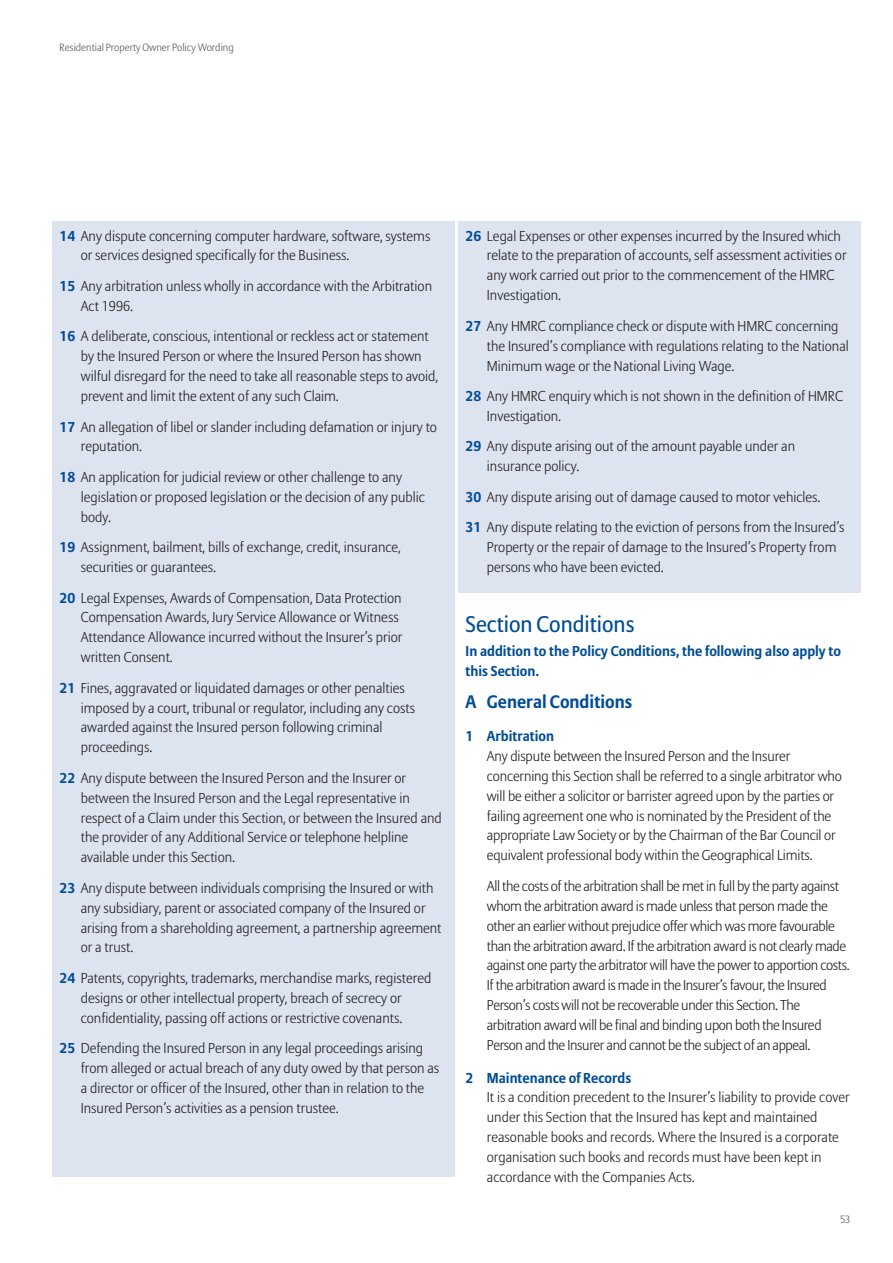
<style>
.page{position:relative;width:893px;height:1263px;background:#fff}
.page>*{position:absolute;margin:0;border:0;box-sizing:border-box;transform-origin:0 0}
.t1{font:22.5px "Allianz Sans";color:#014d95}
.t2{font:700 18px "Allianz Sans";color:#014d95}
.t3{font:300 14.25px/20px "Allianz Sans";color:#231f20}
.t4{font:300 14.25px/20px "Allianz Sans";letter-spacing:-.025em;color:#231f20}
.t5{font:700 14.25px/20px "Allianz Sans";color:#014d95}
.t6{font:300 10.5px "Allianz Sans";color:#57585a}
.s1{font-weight:700;color:#014d95}
</style>
<div class="page">
<div style="left:52px;top:221px;width:403px;height:955px;background:#dee3f0"></div>
<div style="left:458px;top:221px;width:402px;height:372px;background:#dee3f0"></div>
<p class="t6" style="left:60px;top:43px;width:176px">Residential Property Owner Policy Wording</p>
<p class="t3" style="left:81px;top:227px;width:351px;text-indent:-21px"><span class="s1">14</span> Any dispute concerning computer hardware, software, systems or services designed specifically for the Business.</p>
<p class="t3" style="left:81px;top:277px;width:353px;text-indent:-21px"><span class="s1">15</span> Any arbitration unless wholly in accordance with the Arbitration<br>Act 1996.</p>
<p class="t3" style="left:81px;top:328px;width:359px;text-indent:-21px"><span class="s1">16</span> A deliberate, conscious, intentional or reckless act or statement by the Insured Person or where the Insured Person has shown wilful disregard for the need to take all reasonable steps to avoid, prevent and limit the extent of any such Claim.</p>
<p class="t3" style="left:81px;top:418px;width:358px;text-indent:-21px"><span class="s1">17</span> An allegation of libel or slander including defamation or injury to reputation.</p>
<p class="t3" style="left:81px;top:468px;width:346px;text-indent:-21px"><span class="s1">18</span> An application for judicial review or other challenge to any legislation or proposed legislation or the decision of any public body.</p>
<p class="t3" style="left:81px;top:538px;width:322px;text-indent:-21px"><span class="s1">19</span> Assignment, bailment, bills of exchange, credit, insurance, securities or guarantees.</p>
<p class="t3" style="left:81px;top:589px;width:323px;text-indent:-21px"><span class="s1">20</span> Legal Expenses, Awards of Compensation, Data Protection Compensation Awards, Jury Service Allowance or Witness Attendance Allowance incurred without the Insurer’s prior written Consent.</p>
<p class="t3" style="left:81px;top:679px;width:336px;text-indent:-21px"><span class="s1">21</span> Fines, aggravated or liquidated damages or other penalties imposed by a court, tribunal or regulator, including any costs awarded against the Insured person following criminal proceedings.</p>
<p class="t3" style="left:81px;top:769px;width:363px;text-indent:-21px"><span class="s1">22</span> Any dispute between the Insured Person and the Insurer or between the Insured Person and the Legal representative in respect of a Claim under this Section, or between the Insured and the provider of any Additional Service or telephone helpline available under this Section.</p>
<p class="t3" style="left:81px;top:879px;width:362px;text-indent:-21px"><span class="s1">23</span> Any dispute between individuals comprising the Insured or with any subsidiary, parent or associated company of the Insured or arising from a shareholding agreement, a partnership agreement or a trust.</p>
<p class="t3" style="left:60px;top:969px;width:373px;text-align:center"><span class="s1">24</span> Patents, copyrights, trademarks, merchandise marks, registered designs or other intellectual property, breach of secrecy or confidentiality, passing off actions or restrictive covenants.</p>
<p class="t3" style="left:81px;top:1039px;width:360px;text-indent:-21px"><span class="s1">25</span> Defending the Insured Person in any legal proceedings arising from alleged or actual breach of any duty owed by that person as a director or officer of the Insured, other than in relation to the Insured Person’s activities as a pension trustee.</p>
<p class="t3" style="left:487px;top:227px;width:361px;text-indent:-21px"><span class="s1">26</span> Legal Expenses or other expenses incurred by the Insured which relate to the preparation of accounts, self assessment activities or any work carried out prior to the commencement of the HMRC Investigation.</p>
<p class="t3" style="left:487px;top:317px;width:363px;text-indent:-21px"><span class="s1">27</span> Any HMRC compliance check or dispute with HMRC concerning the Insured’s compliance with regulations relating to the National<br>Minimum wage or the National Living Wage.</p>
<p class="t3" style="left:487px;top:387px;width:358px;text-indent:-21px"><span class="s1">28</span> Any HMRC enquiry which is not shown in the definition of HMRC<br>Investigation.</p>
<p class="t3" style="left:487px;top:438px;width:310px;text-indent:-21px"><span class="s1">29</span> Any dispute arising out of the amount payable under an insurance policy.</p>
<p class="t3" style="left:466px;top:483px;width:380px;line-height:30.5px"><span class="s1">30</span> Any dispute arising out of damage caused to motor vehicles.<br><span class="s1">31</span> Any dispute relating to the eviction of persons from the Insured’s</p>
<p class="t3" style="left:487px;top:538px;width:351px">Property or the repair of damage to the Insured’s Property from persons who have been evicted.</p>
<h1 class="t1" style="left:466px;top:615px;width:170px">Section Conditions</h1>
<p class="t5" style="left:466px;top:642px;width:377px">In addition to the Policy Conditions, the following also apply to this Section.</p>
<p class="t2" style="left:466px;top:695px;width:168px">A General Conditions</p>
<p class="t5" style="left:466px;top:727px;width:90px">1 Arbitration</p>
<p class="t3" style="left:487px;top:747px;width:356px">Any dispute between the Insured Person and the Insurer concerning this Section shall be referred to a single arbitrator who will be either a solicitor or barrister agreed upon by the parties or failing agreement one who is nominated by the President of the appropriate Law Society or by the Chairman of the Bar Council or equivalent professional body within the Geographical Limits.</p>
<p class="t4" style="left:487px;top:877px;width:364px">All the costs of the arbitration shall be met in full by the party against whom the arbitration award is made unless that person made the other an earlier without prejudice offer which was more favourable than the arbitration award. If the arbitration award is not clearly made against one party the arbitrator will have the power to apportion costs.<br>If the arbitration award is made in the Insurer’s favour, the Insured Person’s costs will not be recoverable under this Section. The arbitration award will be final and binding upon both the Insured Person and the Insurer and cannot be the subject of an appeal.</p>
<p class="t5" style="left:466px;top:1069px;width:167px">2 Maintenance of Records</p>
<p class="t3" style="left:487px;top:1089px;width:364px">It is a condition precedent to the Insurer’s liability to provide cover under this Section that the Insured has kept and maintained reasonable books and records. Where the Insured is a corporate organisation such books and records must have been kept in accordance with the Companies Acts.</p>
<p class="t6" style="left:840px;top:1215px;width:12px">53</p>
</div>
